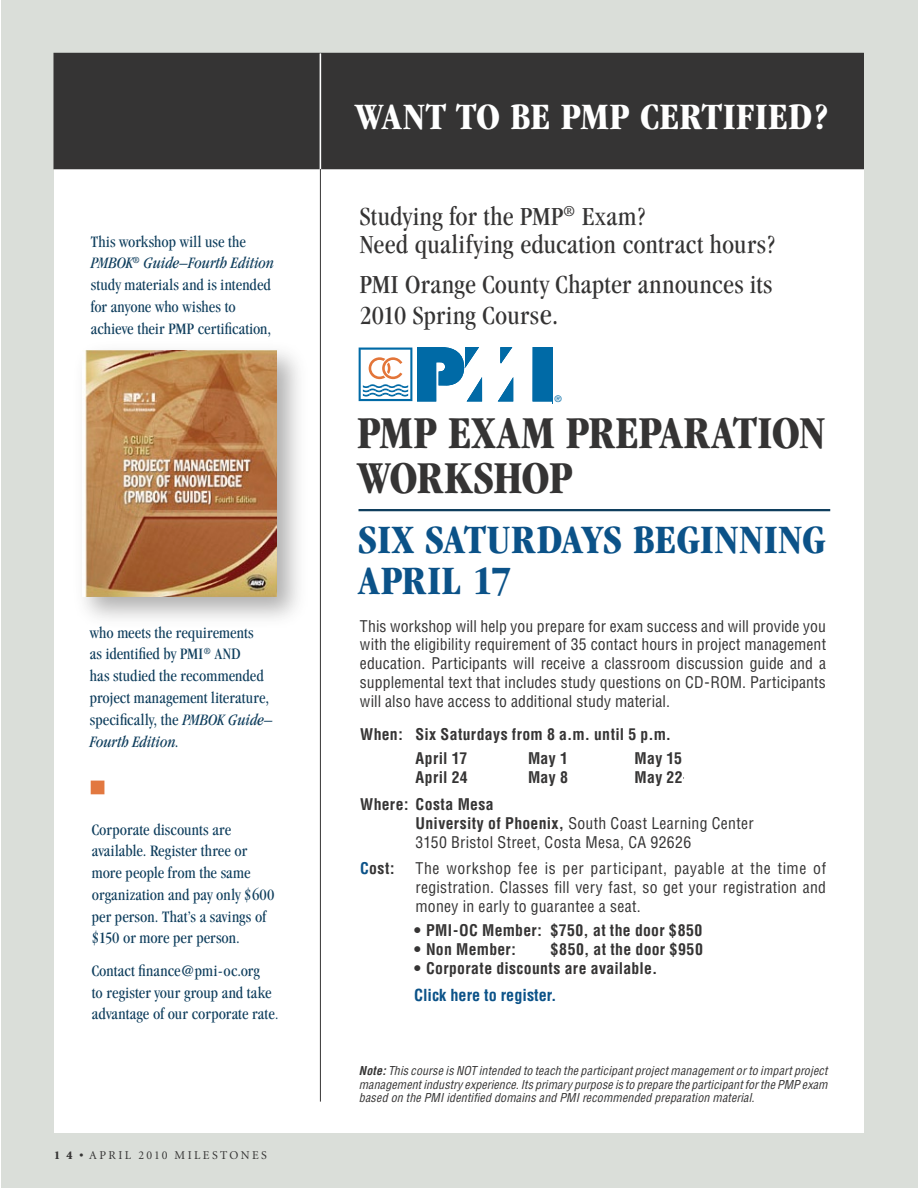
<style>
.page{position:relative;width:918px;height:1188px;background:#fff}
.page>*{position:absolute;margin:0;border:0;box-sizing:border-box;transform-origin:0 0}
.t1{font:700 condensed 47.25px/45px "Garamond";color:#353434}
.t2{font:700 condensed 41.7px/40.5px "Garamond";letter-spacing:.01em;color:#0b5288}
.t3{font:700 condensed 38.55px "Garamond";letter-spacing:.01em;color:#fff}
.t4{font:condensed 27px/28.5px "Garamond";letter-spacing:.015em;color:#353434}
.t5{font:condensed 16.5px/21.8px "Garamond";letter-spacing:.01em;color:#0f3e5d}
.t6{font:700 condensed 16.2px "Helvetica";color:#0b5288}
.t7{font:condensed 15.75px/18.8px "Helvetica";letter-spacing:.015em;color:#353434;text-align:justify}
.t8{font:700 condensed 15.75px/24.2px "Helvetica";letter-spacing:.02em;color:#353434}
.t9{font:italic condensed 12px/13.5px "Helvetica";letter-spacing:.015em;color:#353434;text-align:justify}
.t10{font:12px "Minion";letter-spacing:.2em;color:#353434}
.t11{font:9.15px "Helvetica";color:#006aa6}
.t12{font:7.35px "Helvetica";color:#007cb3}
.s1{font-style:italic}
.s2{font-size:15px}
.s3{font-weight:900}
.s4{font-size:30px}
.s5{font-weight:700}
.s6{color:#0b5288}
</style>
<div class="page">
<div style="left:1px;top:1px;width:917px;height:1187px;background:#daded9"></div>
<div style="left:54px;top:53px;width:810px;height:1080px;background:#fff"></div>
<svg style="left:501px;top:347px;width:11px;height:16px"></svg>
<div style="left:533px;top:348px;width:20px;height:53px;background:#006aa6"></div>
<svg style="left:498px;top:378px;width:15px;height:23px"></svg>
<svg style="left:359px;top:347px;width:123px;height:54px"></svg>
<div style="left:54px;top:53px;width:809px;height:116px;background:#353434"></div>
<div style="left:72px;top:340px;width:239px;height:291px;background:#353434;opacity:.4"></div>
<img style="left:83px;top:350px;width:193px;height:246px">
<hr style="left:359px;top:509px;width:471px;height:2px;background:#0f3e5d">
<div style="left:91px;top:781px;width:13px;height:13px;background:#e27840"></div>
<hr style="left:320px;top:54px;width:1px;height:144px;background:#fff">
<hr style="left:320px;top:169px;width:1px;height:933px;background:#353434">
<p class="t5" style="left:91px;top:230px;width:185px">This workshop will use the<br><span class="s1">PMBOK</span><sup>®</sup> <span class="s1">Guide–Fourth Edition </span>study materials and is intended for anyone who wishes to achieve their PMP certification,</p>
<p class="t5" style="left:90px;top:621px;width:184px">who meets the requirements<br>as identified by PMI<sup>®</sup> AND<br>has studied the recommended project management literature, specifically, the <span class="s1">PMBOK Guide–<br>Fourth Edition</span>.</p>
<p class="t5" style="left:92px;top:818px;width:184px">Corporate discounts are available. Register three or more people from the same organization and pay only $600 per person. That’s a savings of $150 or more per person.</p>
<p class="t5" style="left:92px;top:960px;width:188px">Contact finance@pmi-oc.org<br>to register your group and take advantage of our corporate rate<span class="s2">.</span></p>
<p class="t10" style="left:54px;top:1150px;width:214px"><span class="s3">1 4 •</span> APRIL 2010 MILESTONES</p>
<h3 class="t3" style="left:355px;top:95px;width:475px">WANT TO BE PMP CERTIFIED?</h3>
<h3 class="t4" style="left:360px;top:202px;width:417px">Studying for the PMP<sup>®</sup> Exam?<br>Need qualifying education contract hours?</h3>
<h3 class="t4" style="left:360px;top:268px;width:414px;line-height:31.5px">PMI Orange County Chapter announces its<br>2010 Spring Cours<span class="s4">e.</span></h3>
<p class="t12" style="left:555px;top:393px;width:7px">®</p>
<p class="t11" style="left:555px;top:394px;width:8px">®</p>
<h1 class="t1" style="left:358px;top:410px;width:469px">PMP EXAM PREPARATION<br>WORKSHOP</h1>
<h2 class="t2" style="left:358px;top:519px;width:469px">SIX SATURDAYS BEGINNING<br>APRIL 17</h2>
<p class="t7" style="left:360px;top:616px;width:468px">This workshop will help you prepare for exam success and will provide you with the eligibility requirement of 35 contact hours in project management education. Participants will receive a classroom discussion guide and a supplemental text that includes study questions on CD-ROM. Participants will also have access to additional study material.</p>
<p class="t8" style="left:416px;top:722px;width:257px;text-indent:-56px">When: Six Saturdays from 8 a.m. until 5 p.m.<br>April 17</p>
<p class="t8" style="left:528px;top:747px;width:41px">May 1</p>
<p class="t8" style="left:635px;top:747px;width:49px">May 15</p>
<p class="t8" style="left:416px;top:765px;width:54px">April 24</p>
<p class="t8" style="left:528px;top:765px;width:41px">May 8</p>
<p class="t8" style="left:635px;top:765px;width:50px">May 22</p>
<p class="t7" style="left:416px;top:795px;width:340px;text-align:left;text-indent:-56px"><span class="s5">Where: Costa Mesa<br>University of Phoenix,</span> South Coast Learning Center<br>3150 Bristol Street, Costa Mesa, CA 92626</p>
<p class="t8" style="left:360px;top:856px;width:36px"><span class="s6">C</span>ost:</p>
<p class="t7" style="left:416px;top:859px;width:412px">The workshop fee is per participant, payable at the time of registration. Classes fill very fast, so get your registration and money in early to guarantee a seat.</p>
<p class="t8" style="left:414px;top:918px;width:290px">• PMI-OC Member: $750, at the door $850</p>
<p class="t8" style="left:414px;top:937px;width:103px">• Non Member:</p>
<p class="t8" style="left:551px;top:937px;width:154px">$850, at the door $950</p>
<p class="t8" style="left:414px;top:956px;width:245px">• Corporate discounts are available.</p>
<p class="t6" style="left:414px;top:985px;width:144px">Click here to register.</p>
<p class="t9" style="left:359px;top:1064px;width:470px"><span class="s5">Note:</span> This course is NOT intended to teach the participant project management or to impart project management industry experience. Its primary purpose is to prepare the participant for the PMP exam based on the PMI identified domains and PMI recommended preparation material.</p>
</div>
